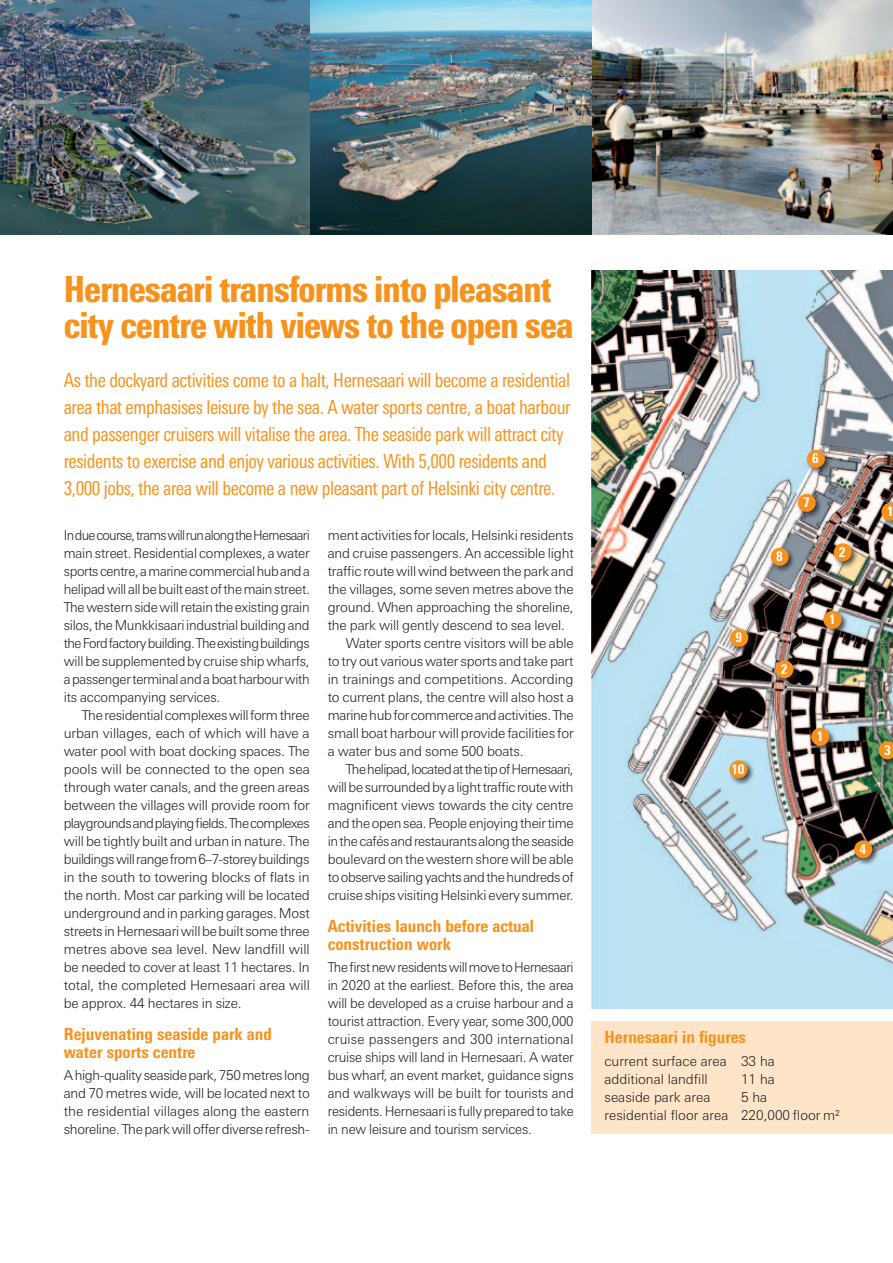
<style>
.page{position:relative;width:893px;height:1263px;background:#fff}
.page>*{position:absolute;margin:0;border:0;box-sizing:border-box;transform-origin:0 0}
.t1{font:900 condensed 36px/36px "LT Univers";letter-spacing:-.025em;color:#f7931d;scale:.91 1}
.t2{font:condensed 19.5px/27px "LT Univers";letter-spacing:-.025em;color:#f7931d}
.t3{font:800 condensed 16.8px/18px "LT Univers";color:#f7931d}
.t4{font:300 13.65px/18px "LT Univers Basic";letter-spacing:-.015em;color:#231f20;text-align:justify}
.t5{font:300 13.65px/18px "LT Univers Basic";letter-spacing:-.015em;color:#231f20;text-align:justify;scale:.95 1}
.t6{font:300 13.65px/18px "LT Univers Basic";letter-spacing:-.015em;color:#231f20;text-align:justify;scale:.96 1}
.t7{font:300 13.65px "LT Univers Basic";letter-spacing:-.04em;color:#231f20}
.t8{font:300 13.65px/18px "LT Univers Basic";letter-spacing:.005em;color:#231f20}
.t9{font:800 condensed 13.5px "LT Univers";color:#fff}
</style>
<div class="page">
<img style="left:0;top:0;width:893px;height:234px">
<img style="left:592px;top:270px;width:301px;height:738px">
<div style="left:880px;top:501px;width:13px;height:27px;background:#231f20;opacity:.75"></div>
<svg style="left:881px;top:503px;width:12px;height:18px"></svg>
<div style="left:822px;top:609px;width:27px;height:27px;background:#231f20;opacity:.75"></div>
<div style="left:823px;top:611px;width:18px;height:18px;background:#f7931d;border-radius:50%"></div>
<div style="left:832px;top:542px;width:27px;height:27px;background:#231f20;opacity:.75"></div>
<div style="left:834px;top:543px;width:18px;height:18px;background:#f7931d;border-radius:50%"></div>
<div style="left:774px;top:659px;width:27px;height:27px;background:#231f20;opacity:.75"></div>
<div style="left:775px;top:660px;width:18px;height:18px;background:#f7931d;border-radius:50%"></div>
<div style="left:877px;top:740px;width:16px;height:27px;background:#231f20;opacity:.75"></div>
<svg style="left:879px;top:741px;width:14px;height:18px"></svg>
<div style="left:852px;top:839px;width:27px;height:27px;background:#231f20;opacity:.75"></div>
<div style="left:854px;top:840px;width:18px;height:18px;background:#f7931d;border-radius:50%"></div>
<div style="left:805px;top:448px;width:27px;height:27px;background:#231f20;opacity:.75"></div>
<div style="left:807px;top:450px;width:18px;height:18px;background:#f7931d;border-radius:50%"></div>
<div style="left:796px;top:492px;width:27px;height:27px;background:#231f20;opacity:.75"></div>
<div style="left:798px;top:494px;width:18px;height:18px;background:#f7931d;border-radius:50%"></div>
<div style="left:769px;top:546px;width:27px;height:27px;background:#231f20;opacity:.75"></div>
<div style="left:771px;top:548px;width:18px;height:18px;background:#f7931d;border-radius:50%"></div>
<div style="left:728px;top:627px;width:27px;height:27px;background:#231f20;opacity:.75"></div>
<div style="left:730px;top:629px;width:18px;height:18px;background:#f7931d;border-radius:50%"></div>
<div style="left:809px;top:726px;width:27px;height:27px;background:#231f20;opacity:.75"></div>
<div style="left:811px;top:728px;width:18px;height:18px;background:#f7931d;border-radius:50%"></div>
<div style="left:728px;top:759px;width:27px;height:27px;background:#231f20;opacity:.75"></div>
<div style="left:729px;top:760px;width:18px;height:18px;background:#f7931d;border-radius:50%"></div>
<div style="left:592px;top:1021px;width:301px;height:113px;background:#fee5ca"></div>
<h1 class="t1" style="left:64px;top:270px;width:562px">Hernesaari transforms into pleasant city centre with views to the open sea</h1>
<p class="t2" style="left:64px;top:366px;width:508px">As the dockyard activities come to a halt, Hernesaari will become a residential area that emphasises leisure by the sea. A water sports centre, a boat harbour and passenger cruisers will vitalise the area. The seaside park will attract city residents to exercise and enjoy various activities. With 5,000 residents and 3,000 jobs, the area will become a new pleasant part of Helsinki city centre.</p>
<p class="t5" style="left:64px;top:526px;width:261px">In due course, trams will run along the Hernesaari main street. Residential complexes, a water sports centre, a marine commercial hub and a helipad will all be built east of the main street.<br>The western side will retain the existing grain silos, the Munkkisaari industrial building and the Ford factory building. The existing buildings will be supplemented by cruise ship wharfs, a passenger terminal and a boat harbour with its accompanying services.</p>
<p class="t4" style="left:64px;top:706px;width:248px;text-indent:18px">The residential complexes will form three urban villages, each of which will have a water pool with boat docking spaces. The pools will be connected to the open sea through water canals, and the green areas between the villages will provide room for playgrounds and playing fields. The complexes will be tightly built and urban in nature. The buildings will range from 6–7-storey buildings in the south to towering blocks of flats in the north. Most car parking will be located underground and in parking garages. Most streets in Hernesaari will be built some three metres above sea level. New landfill will be needed to cover at least 11 hectares. In total, the completed Hernesaari area will be approx. 44 hectares in size.</p>
<p class="t3" style="left:64px;top:1024px;width:210px">Rejuvenating seaside park and water sports centre</p>
<p class="t4" style="left:64px;top:1066px;width:248px">A high-quality seaside park, 750 metres long and 70 metres wide, will be located next to the residential villages along the eastern shoreline. The park will offer diverse refresh-</p>
<p class="t4" style="left:328px;top:526px;width:247px">ment activities for locals, Helsinki residents</p>
<p class="t4" style="left:328px;top:544px;width:247px">and cruise passengers. An accessible light</p>
<p class="t4" style="left:328px;top:562px;width:247px">traffic route will wind between the park and</p>
<p class="t4" style="left:328px;top:580px;width:247px">the villages, some seven metres above the</p>
<p class="t4" style="left:328px;top:598px;width:247px">ground. When approaching the shoreline,</p>
<p class="t4" style="left:328px;top:616px;width:239px">the park will gently descend to sea level.</p>
<p class="t4" style="left:346px;top:634px;width:229px">Water sports centre visitors will be able</p>
<p class="t4" style="left:328px;top:652px;width:247px">to try out various water sports and take part</p>
<p class="t4" style="left:328px;top:670px;width:247px">in trainings and competitions. According</p>
<p class="t4" style="left:328px;top:688px;width:247px">to current plans, the centre will also host a</p>
<p class="t4" style="left:328px;top:706px;width:247px">marine hub for commerce and activities. The</p>
<p class="t4" style="left:328px;top:724px;width:247px">small boat harbour will provide facilities for</p>
<p class="t4" style="left:328px;top:742px;width:197px">a water bus and some 500 boats.</p>
<p class="t7" style="left:346px;top:761px;width:229px">The helipad, located at the tip of Hernesaari,</p>
<p class="t4" style="left:328px;top:778px;width:247px">will be surrounded by a light traffic route with</p>
<p class="t4" style="left:328px;top:796px;width:247px">magnificent views towards the city centre</p>
<p class="t4" style="left:328px;top:814px;width:247px">and the open sea. People enjoying their time</p>
<p class="t4" style="left:328px;top:832px;width:248px">in the cafés and restaurants along the seaside</p>
<p class="t4" style="left:328px;top:850px;width:247px">boulevard on the western shore will be able</p>
<p class="t4" style="left:328px;top:868px;width:247px">to observe sailing yachts and the hundreds of</p>
<p class="t4" style="left:328px;top:886px;width:247px">cruise ships visiting Helsinki every summer.</p>
<p class="t3" style="left:328px;top:916px;width:208px">Activities launch before actual construction work</p>
<p class="t6" style="left:328px;top:958px;width:258px">The first new residents will move to Hernesaari in 2020 at the earliest. Before this, the area will be developed as a cruise harbour and a tourist attraction. Every year, some 300,000 cruise passengers and 300 international cruise ships will land in Hernesaari. A water bus wharf, an event market, guidance signs and walkways will be built for tourists and residents. Hernesaari is fully prepared to take in new leisure and tourism services.</p>
<p class="t9" style="left:735px;top:629px;width:8px">9</p>
<p class="t9" style="left:731px;top:761px;width:15px">10</p>
<p class="t9" style="left:776px;top:548px;width:8px">8</p>
<p class="t9" style="left:812px;top:450px;width:8px">6</p>
<p class="t9" style="left:803px;top:494px;width:8px">7</p>
<p class="t9" style="left:839px;top:544px;width:8px">2</p>
<p class="t9" style="left:781px;top:661px;width:8px">2</p>
<p class="t9" style="left:829px;top:611px;width:8px">1</p>
<p class="t9" style="left:816px;top:728px;width:8px">1</p>
<p class="t9" style="left:887px;top:503px;width:8px">1</p>
<p class="t9" style="left:884px;top:742px;width:8px">3</p>
<p class="t9" style="left:859px;top:841px;width:8px">4</p>
<p class="t3" style="left:604px;top:1028px;width:143px">Hernesaari in figures</p>
<p class="t4" style="left:604px;top:1052px;width:172px">current surface area 33 ha additional landfill</p>
<p class="t4" style="left:741px;top:1070px;width:36px">11 ha</p>
<p class="t8" style="left:604px;top:1088px;width:237px;text-indent:136px">5 ha<br>residential floor area 220,000 floor m²</p>
<p class="t4" style="left:604px;top:1088px;width:108px">seaside park area</p>
</div>
